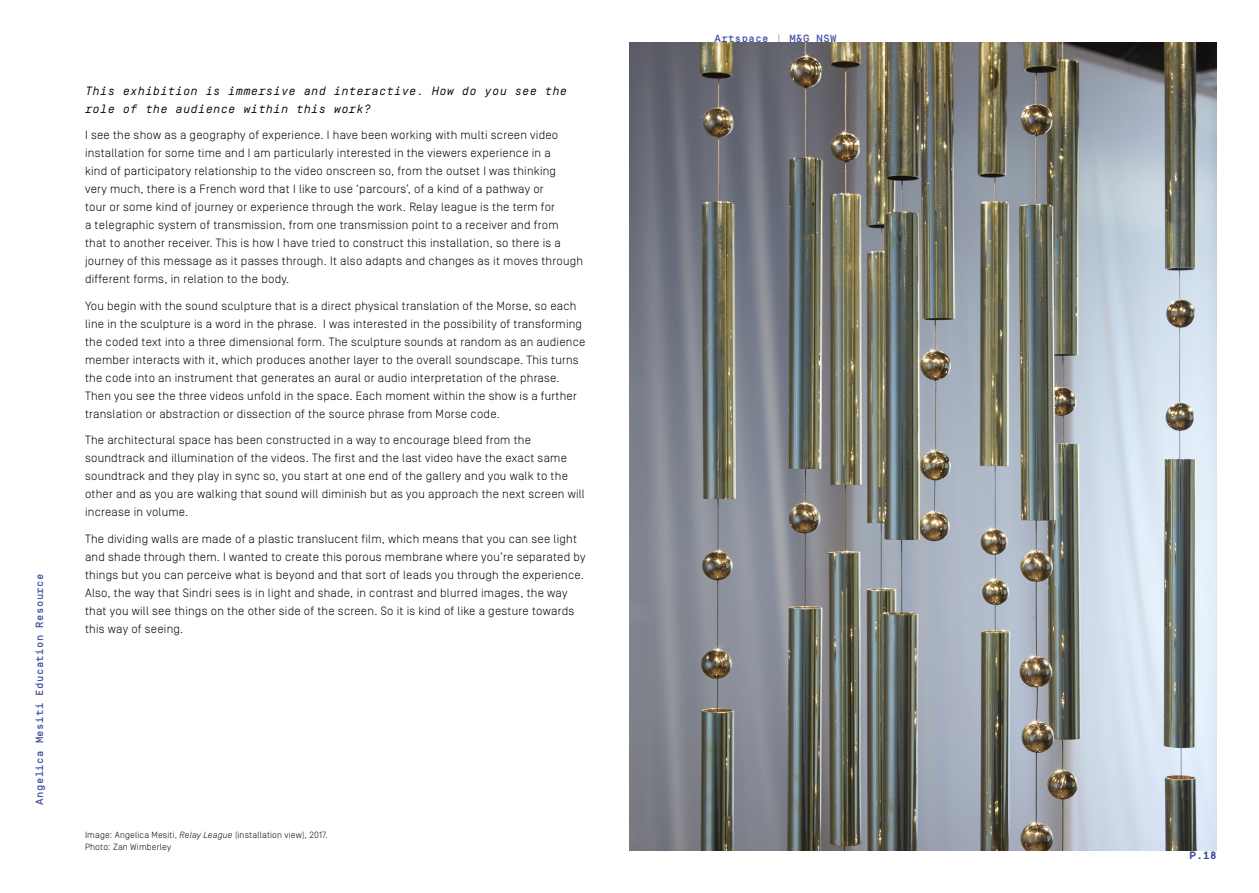
<style>
.page{position:relative;width:1259px;height:893px;background:#fff}
.page>*{position:absolute;margin:0;border:0;box-sizing:border-box;transform-origin:0 0}
.t1{font:300 12px/18px "Simplon Norm";letter-spacing:.02em;color:#000}
.t2{font:italic 12px/18px "Simplon Mono";letter-spacing:.02em;color:#000}
.t3{font:500 10.5px "Simplon Mono";letter-spacing:.04em;color:#4452a3}
.t4{font:300 9px/12px "Simplon Norm";letter-spacing:.02em;color:#000}
.s1{font-style:italic}
</style>
<div class="page">
<img style="left:629px;top:43px;width:587px;height:807px">
<p class="t3" style="left:34px;top:804px;width:232px;rotate:-90deg">Angelica Mesiti Education Resource</p>
<p class="t2" style="left:85px;top:82px;width:484px">This exhibition is immersive and interactive. How do you see the role of the audience within this work?</p>
<p class="t1" style="left:85px;top:126px;width:499px">I see the show as a geography of experience. I have been working with multi screen video installation for some time and I am particularly interested in the viewers experience in a<br>kind of participatory relationship to the video onscreen so, from the outset I was thinking<br>very much, there is a French word that I like to use ‘parcours’, of a kind of a pathway or<br>tour or some kind of journey or experience through the work. Relay league is the term for<br>a telegraphic system of transmission, from one transmission point to a receiver and from that to another receiver. This is how I have tried to construct this installation, so there is a journey of this message as it passes through. It also adapts and changes as it moves through different forms, in relation to the body.</p>
<p class="t1" style="left:85px;top:297px;width:502px">You begin with the sound sculpture that is a direct physical translation of the Morse, so each line in the sculpture is a word in the phrase. I was interested in the possibility of transforming the coded text into a three dimensional form. The sculpture sounds at random as an audience member interacts with it, which produces another layer to the overall soundscape. This turns the code into an instrument that generates an aural or audio interpretation of the phrase.<br>Then you see the three videos unfold in the space. Each moment within the show is a further translation or abstraction or dissection of the source phrase from Morse code.</p>
<p class="t1" style="left:85px;top:431px;width:501px">The architectural space has been constructed in a way to encourage bleed from the soundtrack and illumination of the videos. The first and the last video have the exact same soundtrack and they play in sync so, you start at one end of the gallery and you walk to the other and as you are walking that sound will diminish but as you approach the next screen will increase in volume.</p>
<p class="t1" style="left:85px;top:530px;width:502px">The dividing walls are made of a plastic translucent film, which means that you can see light and shade through them. I wanted to create this porous membrane where you’re separated by things but you can perceive what is beyond and that sort of leads you through the experience.<br>Also, the way that Sindri sees is in light and shade, in contrast and blurred images, the way that you will see things on the other side of the screen. So it is kind of like a gesture towards this way of seeing.</p>
<p class="t4" style="left:85px;top:829px;width:244px">Image: Angelica Mesiti, <span class="s1">Relay League</span> (installation view), 2017.<br>Photo: Zan Wimberley</p>
<p class="t3" style="left:714px;top:33px;width:124px">Artspace | M&amp;G NSW</p>
<p class="t3" style="left:1189px;top:850px;width:28px">P.18</p>
</div>
